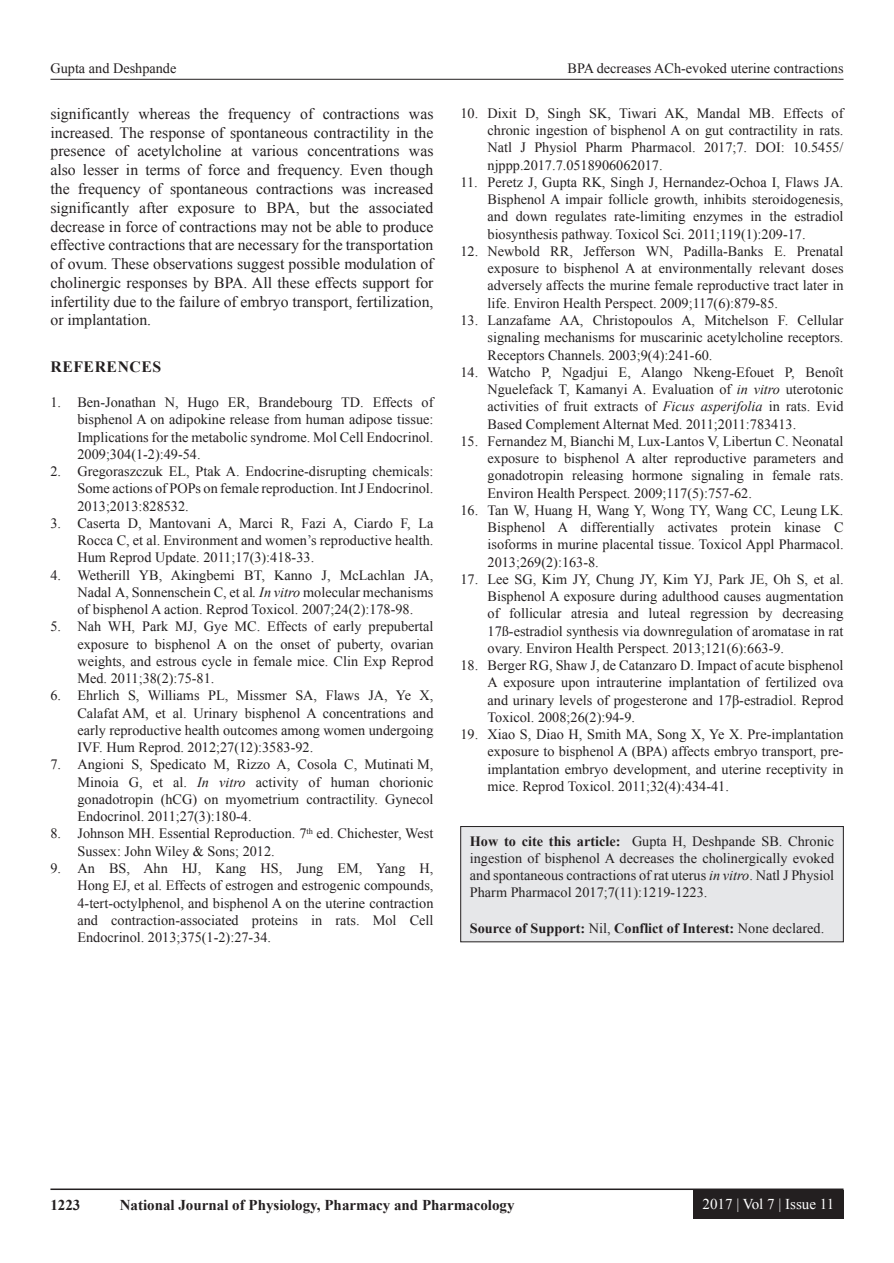
<style>
.page{position:relative;width:894px;height:1263px;background:#fff}
.page>*{position:absolute;margin:0;border:0;box-sizing:border-box;transform-origin:0 0}
.TX{font:15.75px/18.8px "Times New Roman";color:#231f20;text-align:justify}
.t1{font:700 15.75px "Times New Roman";letter-spacing:.035em;color:#231f20}
.t2{font:700 15px "Times New Roman";color:#231f20}
.t3{font:15px "Times New Roman";color:#fff}
.REF{font:14.25px/17.2px "Times New Roman";color:#231f20;text-align:justify}
.HTC{font:14.25px/17.2px "Times New Roman";color:#231f20;text-align:justify}
.HTC-2{font:700 14.25px "Times New Roman";color:#231f20}
.s1{font-style:italic}
.s2{font-weight:700}
.s3{font-weight:400}
</style>
<div class="page">
<hr style="left:50px;top:79px;width:793px;height:1px;background:#231f20">
<hr style="left:50px;top:1188px;width:793px;height:2px;background:#231f20">
<div style="left:693px;top:1190px;width:150px;height:28px;background:#231f20"></div>
<div style="left:460px;top:826px;width:383px;height:115px;background:#e6e7e9"></div>
<div style="left:460px;top:826px;width:383px;height:116px;border:1px solid #231f20"></div>
<p class="REF" style="left:50px;top:59px;width:127px">Gupta and Deshpande</p>
<p class="REF" style="left:567px;top:59px;width:277px">BPA decreases ACh-evoked uterine contractions</p>
<p class="TX" style="left:50px;top:104px;width:384px">significantly whereas the frequency of contractions was increased. The response of spontaneous contractility in the presence of acetylcholine at various concentrations was also lesser in terms of force and frequency. Even though the frequency of spontaneous contractions was increased significantly after exposure to BPA, but the associated decrease in force of contractions may not be able to produce effective contractions that are necessary for the transportation of ovum. These observations suggest possible modulation of cholinergic responses by BPA. All these effects support for infertility due to the failure of embryo transport, fertilization, or implantation.</p>
<h1 class="t1" style="left:50px;top:355px;width:112px">REFERENCES</h1>
<p class="REF" style="left:77px;top:393px;width:357px;text-indent:-27px">1. Ben-Jonathan N, Hugo ER, Brandebourg TD. Effects of bisphenol A on adipokine release from human adipose tissue:<br>Implications for the metabolic syndrome. Mol Cell Endocrinol.<br>2009;304(1-2):49-54.</p>
<p class="REF" style="left:77px;top:462px;width:357px;text-indent:-27px">2. Gregoraszczuk EL, Ptak A. Endocrine-disrupting chemicals:<br>Some actions of POPs on female reproduction. Int J Endocrinol.<br>2013;2013:828532.</p>
<p class="REF" style="left:77px;top:514px;width:357px;text-indent:-27px">3. Caserta D, Mantovani A, Marci R, Fazi A, Ciardo F, La Rocca C, et al. Environment and women’s reproductive health.<br>Hum Reprod Update. 2011;17(3):418-33.</p>
<p class="REF" style="left:77px;top:566px;width:357px;text-indent:-27px">4. Wetherill YB, Akingbemi BT, Kanno J, McLachlan JA, Nadal A, Sonnenschein C, et al<span class="s1">. In vitro</span> molecular mechanisms of bisphenol A action. Reprod Toxicol. 2007;24(2):178-98.</p>
<p class="REF" style="left:77px;top:617px;width:357px;text-indent:-27px">5. Nah WH, Park MJ, Gye MC. Effects of early prepubertal exposure to bisphenol A on the onset of puberty, ovarian weights, and estrous cycle in female mice. Clin Exp Reprod Med. 2011;38(2):75-81.</p>
<p class="REF" style="left:77px;top:686px;width:357px;text-indent:-27px">6. Ehrlich S, Williams PL, Missmer SA, Flaws JA, Ye X, Calafat AM, et al. Urinary bisphenol A concentrations and early reproductive health outcomes among women undergoing IVF. Hum Reprod. 2012;27(12):3583-92.</p>
<p class="REF" style="left:77px;top:755px;width:357px;text-indent:-27px">7. Angioni S, Spedicato M, Rizzo A, Cosola C, Mutinati M, Minoia G, et al. <span class="s1">In vitro</span> activity of human chorionic gonadotropin (hCG) on myometrium contractility. Gynecol Endocrinol. 2011;27(3):180-4.</p>
<p class="REF" style="left:77px;top:824px;width:357px;text-indent:-27px">8. Johnson MH. Essential Reproduction. 7<sup>th</sup> ed. Chichester, West<br>Sussex: John Wiley &amp; Sons; 2012.</p>
<p class="REF" style="left:77px;top:859px;width:357px;text-indent:-27px">9. An BS, Ahn HJ, Kang HS, Jung EM, Yang H, Hong EJ, et al. Effects of estrogen and estrogenic compounds, 4-tert-octylphenol, and bisphenol A on the uterine contraction and contraction-associated proteins in rats. Mol Cell Endocrinol. 2013;375(1-2):27-34.</p>
<p class="REF" style="left:487px;top:104px;width:357px;text-indent:-27px">10. Dixit D, Singh SK, Tiwari AK, Mandal MB. Effects of chronic ingestion of bisphenol A on gut contractility in rats.<br>Natl J Physiol Pharm Pharmacol. 2017;7. DOI: 10.5455/ njppp.2017.7.0518906062017.</p>
<p class="REF" style="left:487px;top:173px;width:357px;text-indent:-27px">11. Peretz J, Gupta RK, Singh J, Hernandez-Ochoa I, Flaws JA.<br>Bisphenol A impair follicle growth, inhibits steroidogenesis, and down regulates rate-limiting enzymes in the estradiol biosynthesis pathway. Toxicol Sci. 2011;119(1):209-17.</p>
<p class="REF" style="left:487px;top:242px;width:357px;text-indent:-27px">12. Newbold RR, Jefferson WN, Padilla-Banks E. Prenatal exposure to bisphenol A at environmentally relevant doses adversely affects the murine female reproductive tract later in life. Environ Health Perspect. 2009;117(6):879-85.</p>
<p class="REF" style="left:487px;top:311px;width:357px;text-indent:-27px">13. Lanzafame AA, Christopoulos A, Mitchelson F. Cellular signaling mechanisms for muscarinic acetylcholine receptors.<br>Receptors Channels. 2003;9(4):241-60.</p>
<p class="REF" style="left:487px;top:363px;width:357px;text-indent:-27px">14. Watcho P, Ngadjui E, Alango Nkeng-Efouet P, Benoît Nguelefack T, Kamanyi A. Evaluation of <span class="s1">in vitro</span> uterotonic activities of fruit extracts of <span class="s1">Ficus asperifolia</span> in rats. Evid Based Complement Alternat Med. 2011;2011:783413.</p>
<p class="REF" style="left:487px;top:432px;width:357px;text-indent:-27px">15. Fernandez M, Bianchi M, Lux-Lantos V, Libertun C. Neonatal exposure to bisphenol A alter reproductive parameters and gonadotropin releasing hormone signaling in female rats.<br>Environ Health Perspect. 2009;117(5):757-62.</p>
<p class="REF" style="left:487px;top:501px;width:357px;text-indent:-27px">16. Tan W, Huang H, Wang Y, Wong TY, Wang CC, Leung LK.<br>Bisphenol A differentially activates protein kinase C isoforms in murine placental tissue. Toxicol Appl Pharmacol.<br>2013;269(2):163-8.</p>
<p class="REF" style="left:487px;top:570px;width:357px;text-indent:-27px">17. Lee SG, Kim JY, Chung JY, Kim YJ, Park JE, Oh S, et al.<br>Bisphenol A exposure during adulthood causes augmentation of follicular atresia and luteal regression by decreasing 17ß-estradiol synthesis via downregulation of aromatase in rat ovary. Environ Health Perspect. 2013;121(6):663-9.</p>
<p class="REF" style="left:487px;top:656px;width:357px;text-indent:-27px">18. Berger RG, Shaw J, de Catanzaro D. Impact of acute bisphenol A exposure upon intrauterine implantation of fertilized ova and urinary levels of progesterone and 17β-estradiol. Reprod Toxicol. 2008;26(2):94-9.</p>
<p class="REF" style="left:487px;top:725px;width:357px;text-indent:-27px">19. Xiao S, Diao H, Smith MA, Song X, Ye X. Pre-implantation exposure to bisphenol A (BPA) affects embryo transport, pre&shy;implantation embryo development, and uterine receptivity in mice. Reprod Toxicol. 2011;32(4):434-41.</p>
<p class="HTC" style="left:469px;top:831px;width:365px"><span class="s2">How to cite this article:</span> Gupta H, Deshpande SB. Chronic ingestion of bisphenol A decreases the cholinergically evoked and spontaneous contractions of rat uterus <span class="s1">in vitro</span>. Natl J Physiol Pharm Pharmacol 2017;7(11):1219-1223.</p>
<p class="HTC-2" style="left:469px;top:917px;width:356px">Source of Support: <span class="s3">Nil,</span> Conflict of Interest: <span class="s3">None declared.</span></p>
<p class="t2" style="left:50px;top:1194px;width:31px">1223</p>
<p class="t2" style="left:120px;top:1194px;width:396px">National Journal of Physiology, Pharmacy and Pharmacology</p>
<p class="t3" style="left:702px;top:1193px;width:133px">2017 | Vol 7 | Issue 11</p>
</div>
